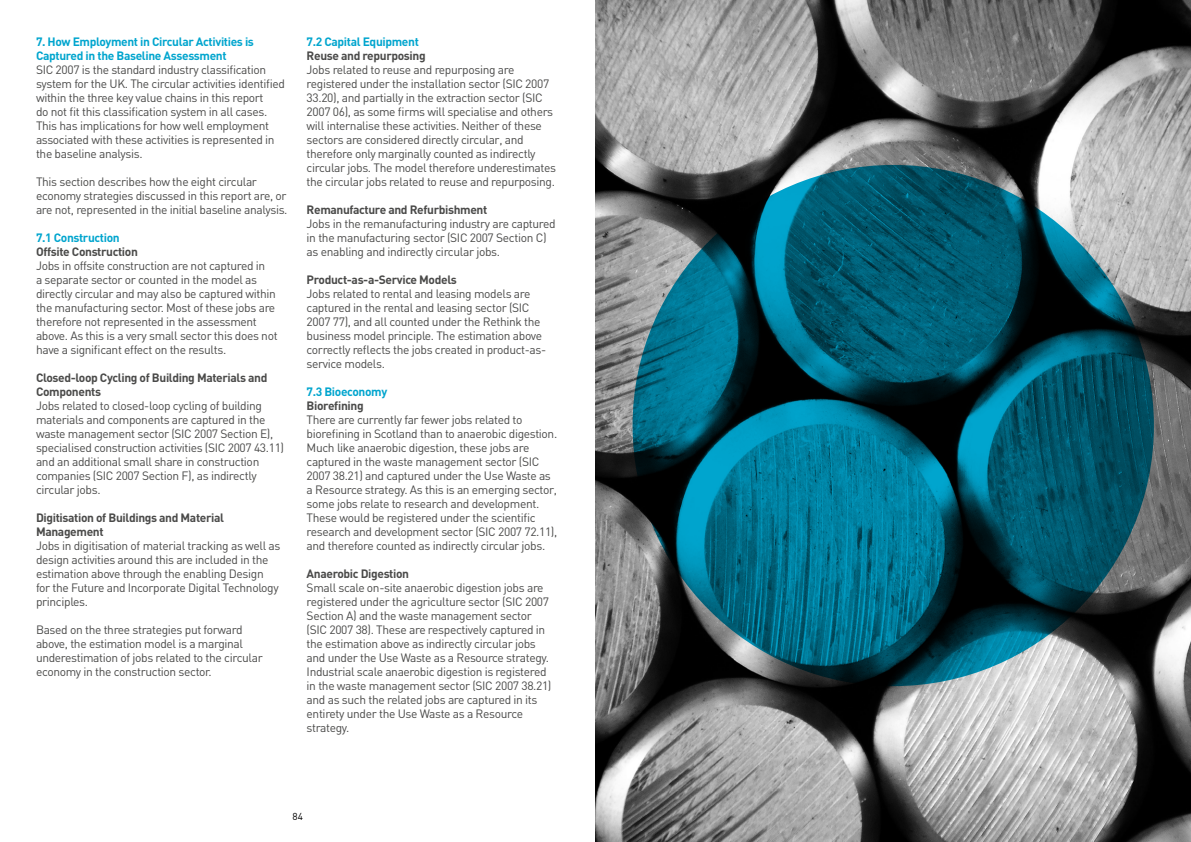
<style>
.page{position:relative;width:1191px;height:842px;background:#fff}
.page>*{position:absolute;margin:0;border:0;box-sizing:border-box;transform-origin:0 0}
.t1{font:12px/14px "DIN";letter-spacing:-.03em;color:#4a4a49}
.t2{font:700 12px/14px "DIN";letter-spacing:-.03em;color:#4a4a49}
.t3{font:700 12px/14px "DIN";letter-spacing:-.03em;color:#00a5ce}
.t4{font:10px "DIN";color:#000}
</style>
<div class="page">
<img style="left:595px;top:0;width:596px;height:842px">
<svg style="left:632px;top:165px;width:521px;height:521px;background:#00586e"></svg>
<p class="t3" style="left:36px;top:34px;width:219px">7. How Employment in Circular Activities is<br>Captured in the Baseline Assessment</p>
<p class="t1" style="left:36px;top:62px;width:250px">SIC 2007 is the standard industry classification system for the UK. The circular activities identified within the three key value chains in this report<br>do not fit this classification system in all cases.<br>This has implications for how well employment associated with these activities is represented in the baseline analysis.</p>
<p class="t1" style="left:36px;top:174px;width:253px">This section describes how the eight circular economy strategies discussed in this report are, or are not, represented in the initial baseline analysis.</p>
<p class="t3" style="left:36px;top:230px;width:85px">7.1 Construction</p>
<p class="t2" style="left:36px;top:244px;width:103px">Offsite Construction</p>
<p class="t1" style="left:36px;top:258px;width:243px">Jobs in offsite construction are not captured in<br>a separate sector or counted in the model as directly circular and may also be captured within the manufacturing sector. Most of these jobs are therefore not represented in the assessment above. As this is a very small sector this does not have a significant effect on the results.</p>
<p class="t2" style="left:36px;top:370px;width:233px">Closed-loop Cycling of Building Materials and<br>Components</p>
<p class="t1" style="left:36px;top:398px;width:250px">Jobs related to closed-loop cycling of building materials and components are captured in the waste management sector (SIC 2007 Section E), specialised construction activities (SIC 2007 43.11) and an additional small share in construction companies (SIC 2007 Section F), as indirectly circular jobs.</p>
<p class="t2" style="left:36px;top:510px;width:190px">Digitisation of Buildings and Material<br>Management</p>
<p class="t1" style="left:36px;top:539px;width:246px">Jobs in digitisation of material tracking as well as design activities around this are included in the estimation above through the enabling Design for the Future and Incorporate Digital Technology principles.</p>
<p class="t1" style="left:36px;top:623px;width:228px">Based on the three strategies put forward above, the estimation model is a marginal underestimation of jobs related to the circular economy in the construction sector.</p>
<p class="t3" style="left:307px;top:34px;width:114px">7.2 Capital Equipment</p>
<p class="t2" style="left:307px;top:48px;width:121px">Reuse and repurposing</p>
<p class="t1" style="left:307px;top:63px;width:251px">Jobs related to reuse and repurposing are registered under the installation sector (SIC 2007<br>33.20), and partially in the extraction sector (SIC 2007 06), as some firms will specialise and others will internalise these activities. Neither of these sectors are considered directly circular, and therefore only marginally counted as indirectly circular jobs. The model therefore underestimates the circular jobs related to reuse and repurposing.</p>
<p class="t2" style="left:307px;top:202px;width:182px">Remanufacture and Refurbishment</p>
<p class="t1" style="left:307px;top:217px;width:251px">Jobs in the remanufacturing industry are captured in the manufacturing sector (SIC 2007 Section C) as enabling and indirectly circular jobs.</p>
<p class="t2" style="left:307px;top:272px;width:152px">Product-as-a-Service Models</p>
<p class="t1" style="left:307px;top:287px;width:241px">Jobs related to rental and leasing models are captured in the rental and leasing sector (SIC 2007 77), and all counted under the Rethink the business model principle. The estimation above correctly reflects the jobs created in product-as&shy;service models.</p>
<p class="t3" style="left:307px;top:384px;width:82px">7.3 Bioeconomy</p>
<p class="t2" style="left:307px;top:398px;width:59px">Biorefining</p>
<p class="t1" style="left:307px;top:413px;width:252px">There are currently far fewer jobs related to biorefining in Scotland than to anaerobic digestion.<br>Much like anaerobic digestion, these jobs are captured in the waste management sector (SIC 2007 38.21) and captured under the Use Waste as a Resource strategy. As this is an emerging sector, some jobs relate to research and development.<br>These would be registered under the scientific research and development sector (SIC 2007 72.11), and therefore counted as indirectly circular jobs.</p>
<p class="t2" style="left:307px;top:566px;width:104px">Anaerobic Digestion</p>
<p class="t1" style="left:307px;top:581px;width:246px">Small scale on-site anaerobic digestion jobs are registered under the agriculture sector (SIC 2007<br>Section A) and the waste management sector (SIC 2007 38). These are respectively captured in the estimation above as indirectly circular jobs and under the Use Waste as a Resource strategy.<br>Industrial scale anaerobic digestion is registered in the waste management sector (SIC 2007 38.21) and as such the related jobs are captured in its entirety under the Use Waste as a Resource strategy.</p>
<p class="t4" style="left:292px;top:810px;width:12px">84</p>
</div>
